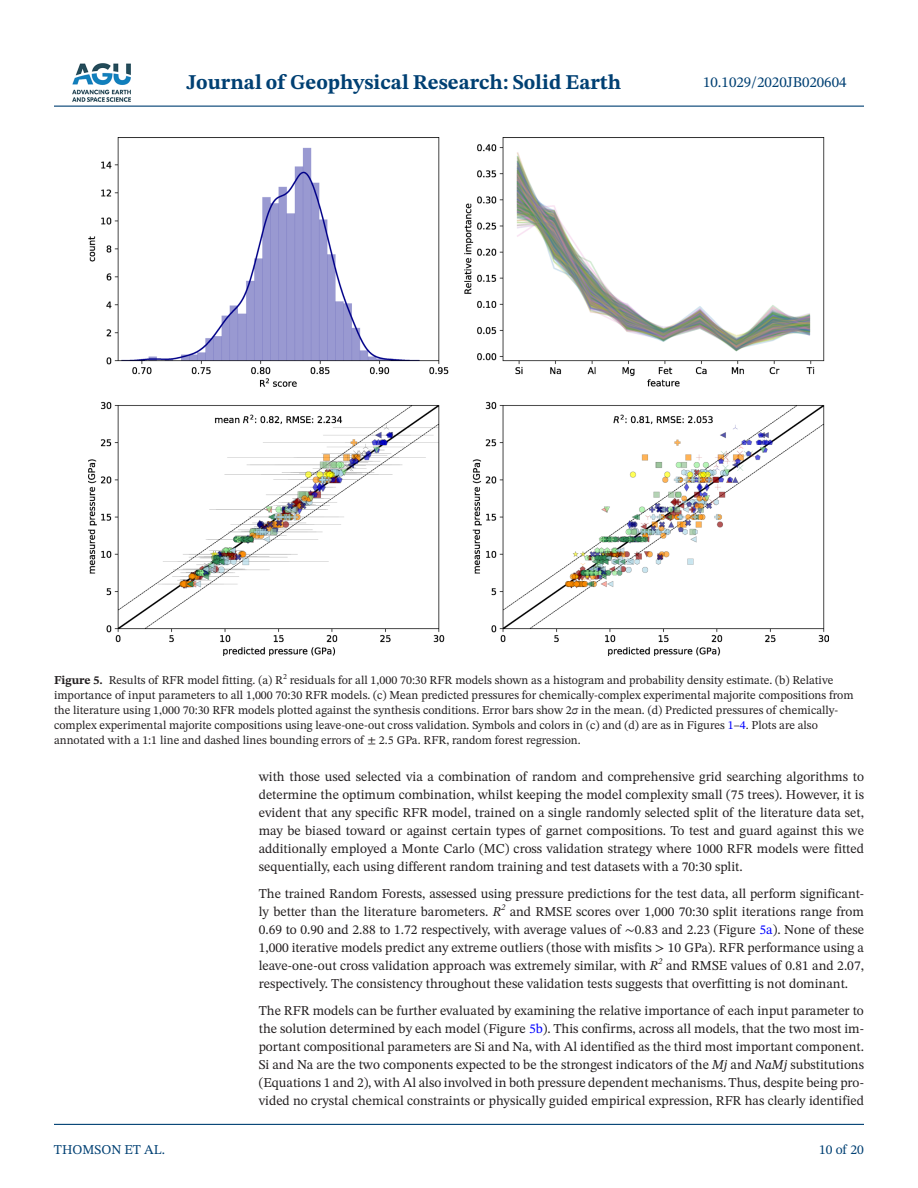
<style>
.page{position:relative;width:918px;height:1188px;background:#fff}
.page>*{position:absolute;margin:0;border:0;box-sizing:border-box;transform-origin:0 0}
.t1{font:700 21px "STIX Two Text";color:#004073}
.t2{font:15px "STIX Two Text";color:#004073}
.t3{font:13.5px/18px "STIX Two Text";color:#231f20;text-align:justify}
.t4{font:13.5px "STIX Two Text";color:#004073}
.t5{font:12px/15px "STIX Two Text";color:#231f20}
.t6{font:7.8px "STIX Two Text";color:#231f20}
.s1{font-weight:700}
.s2{color:#00f}
.s3{font-style:italic}
.s4{font-family:"STIX Two Math"}
</style>
<div class="page">
<hr style="left:54px;top:106px;width:810px;height:1px;background:#004073">
<hr style="left:54px;top:1124px;width:810px;height:1px;background:#004073">
<img style="left:72px;top:63px;width:59px;height:39px">
<img style="left:88px;top:137px;width:740px;height:518px">
<h1 class="t1" style="left:187px;top:67px;width:436px">Journal of Geophysical Research: Solid Earth</h1>
<p class="t2" style="left:703px;top:72px;width:145px">10.1029/2020JB020604</p>
<p class="t5" style="left:54px;top:672px;width:231px"><span class="s1">Figure 5.</span> Results of RFR model fitting. (a) R</p>
<p class="t6" style="left:283px;top:670px;width:5px">2</p>
<p class="t5" style="left:54px;top:672px;width:801px;text-indent:236px">residuals for all 1,000 70:30 RFR models shown as a histogram and probability density estimate. (b) Relative importance of input parameters to all 1,000 70:30 RFR models. (c) Mean predicted pressures for chemically-complex experimental majorite compositions from the literature using 1,000 70:30 RFR models plotted against the synthesis conditions. Error bars show 2σ in the mean. (d) Predicted pressures of chemically&shy;complex experimental majorite compositions using leave-one-out cross validation. Symbols and colors in (c) and (d) are as in Figures <span class="s2">1</span>–<span class="s2">4</span>. Plots are also annotated with a 1:1 line and dashed lines bounding errors of ± 2.5 GPa. RFR, random forest regression.</p>
<p class="t4" style="left:54px;top:1140px;width:113px">THOMSON ET AL.</p>
<p class="t3" style="left:259px;top:768px;width:607px">with those used selected via a combination of random and comprehensive grid searching algorithms to determine the optimum combination, whilst keeping the model complexity small (75 trees). However, it is evident that any specific RFR model, trained on a single randomly selected split of the literature data set, may be biased toward or against certain types of garnet compositions. To test and guard against this we additionally employed a Monte Carlo (MC) cross validation strategy where 1000 RFR models were fitted sequentially, each using different random training and test datasets with a 70:30 split.</p>
<p class="t3" style="left:259px;top:885px;width:607px">The trained Random Forests, assessed using pressure predictions for the test data, all perform significant&shy;ly better than the literature barometers. <span class="s3">R</span><sup>2</sup> and RMSE scores over 1,000 70:30 split iterations range from 0.69 to 0.90 and 2.88 to 1.72 respectively, with average values of <span class="s4">∼</span>0.83 and 2.23 (Figure <span class="s2">5a</span>). None of these 1,000 iterative models predict any extreme outliers (those with misfits &gt; 10 GPa). RFR performance using a leave-one-out cross validation approach was extremely similar, with <span class="s3">R</span><sup>2</sup> and RMSE values of 0.81 and 2.07, respectively. The consistency throughout these validation tests suggests that overfitting is not dominant.</p>
<p class="t3" style="left:259px;top:1002px;width:607px">The RFR models can be further evaluated by examining the relative importance of each input parameter to the solution determined by each model (Figure <span class="s2">5b</span>). This confirms, across all models, that the two most im&shy;portant compositional parameters are Si and Na, with Al identified as the third most important component.<br>Si and Na are the two components expected to be the strongest indicators of the <span class="s3">Mj</span> and <span class="s3">NaMj</span> substitutions (Equations 1 and 2), with Al also involved in both pressure dependent mechanisms. Thus, despite being pro&shy;vided no crystal chemical constraints or physically guided empirical expression, RFR has clearly identified</p>
<p class="t4" style="left:819px;top:1140px;width:46px">10 of 20</p>
</div>
